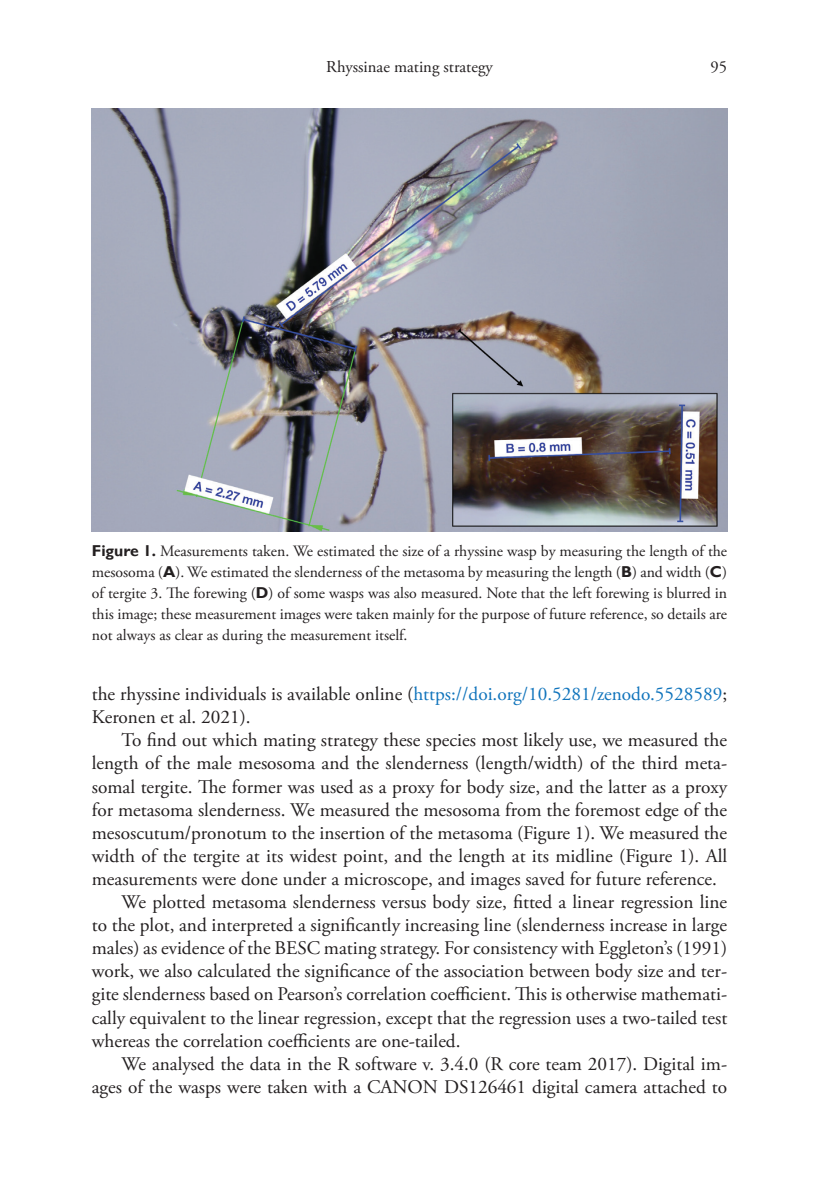
<style>
.page{position:relative;width:819px;height:1191px;background:#fff}
.page>*{position:absolute;margin:0;border:0;box-sizing:border-box;transform-origin:0 0}
.Body_text{font:19.25px/23.1px "Adobe Garamond Pro";color:#231f20;text-align:justify}
.Body_text_-_no_inden{font:19.25px/23.1px "Adobe Garamond Pro";color:#231f20}
.t1{font:16.62px "Adobe Garamond Pro";color:#231f20}
.FIG_-_Caption{font:15.75px/21px "Adobe Garamond Pro";color:#231f20;text-align:justify}
.s1{font-family:"Gill Sans";font-weight:700}
.s2{color:#1074bc}
</style>
<div class="page">
<img style="left:92px;top:108px;width:635px;height:424px">
<p class="t1" style="left:326px;top:56px;width:168px">Rhyssinae mating strategy</p>
<p class="t1" style="left:710px;top:56px;width:18px">95</p>
<p class="FIG_-_Caption" style="left:92px;top:540px;width:636px"><span class="s1">Figure 1.</span> Measurements taken. We estimated the size of a rhyssine wasp by measuring the length of the mesosoma (<span class="s1">A</span>). We estimated the slenderness of the metasoma by measuring the length (<span class="s1">B</span>) and width (<span class="s1">C</span>) of tergite 3. The forewing (<span class="s1">D</span>) of some wasps was also measured. Note that the left forewing is blurred in this image; these measurement images were taken mainly for the purpose of future reference, so details are not always as clear as during the measurement itself.</p>
<p class="Body_text_-_no_inden" style="left:92px;top:683px;width:636px">the rhyssine individuals is available online (<span class="s2">https://doi.org/10.5281/zenodo.5528589</span>;<br>Keronen et al. 2021).</p>
<p class="Body_text" style="left:92px;top:729px;width:637px;text-indent:30px">To find out which mating strategy these species most likely use, we measured the length of the male mesosoma and the slenderness (length/width) of the third meta&shy;somal tergite. The former was used as a proxy for body size, and the latter as a proxy for metasoma slenderness. We measured the mesosoma from the foremost edge of the mesoscutum/pronotum to the insertion of the metasoma (Figure 1). We measured the width of the tergite at its widest point, and the length at its midline (Figure 1). All measurements were done under a microscope, and images saved for future reference.</p>
<p class="Body_text" style="left:92px;top:891px;width:637px;text-indent:30px">We plotted metasoma slenderness versus body size, fitted a linear regression line to the plot, and interpreted a significantly increasing line (slenderness increase in large males) as evidence of the BESC mating strategy. For consistency with Eggleton’s (1991) work, we also calculated the significance of the association between body size and ter&shy;gite slenderness based on Pearson’s correlation coefficient. This is otherwise mathemati&shy;cally equivalent to the linear regression, except that the regression uses a two-tailed test whereas the correlation coefficients are one-tailed.</p>
<p class="Body_text" style="left:92px;top:1052px;width:636px;text-align:right">We analysed the data in the R software v. 3.4.0 (R core team 2017). Digital im&shy;ages of the wasps were taken with a CANON DS126461 digital camera attached to</p>
</div>
